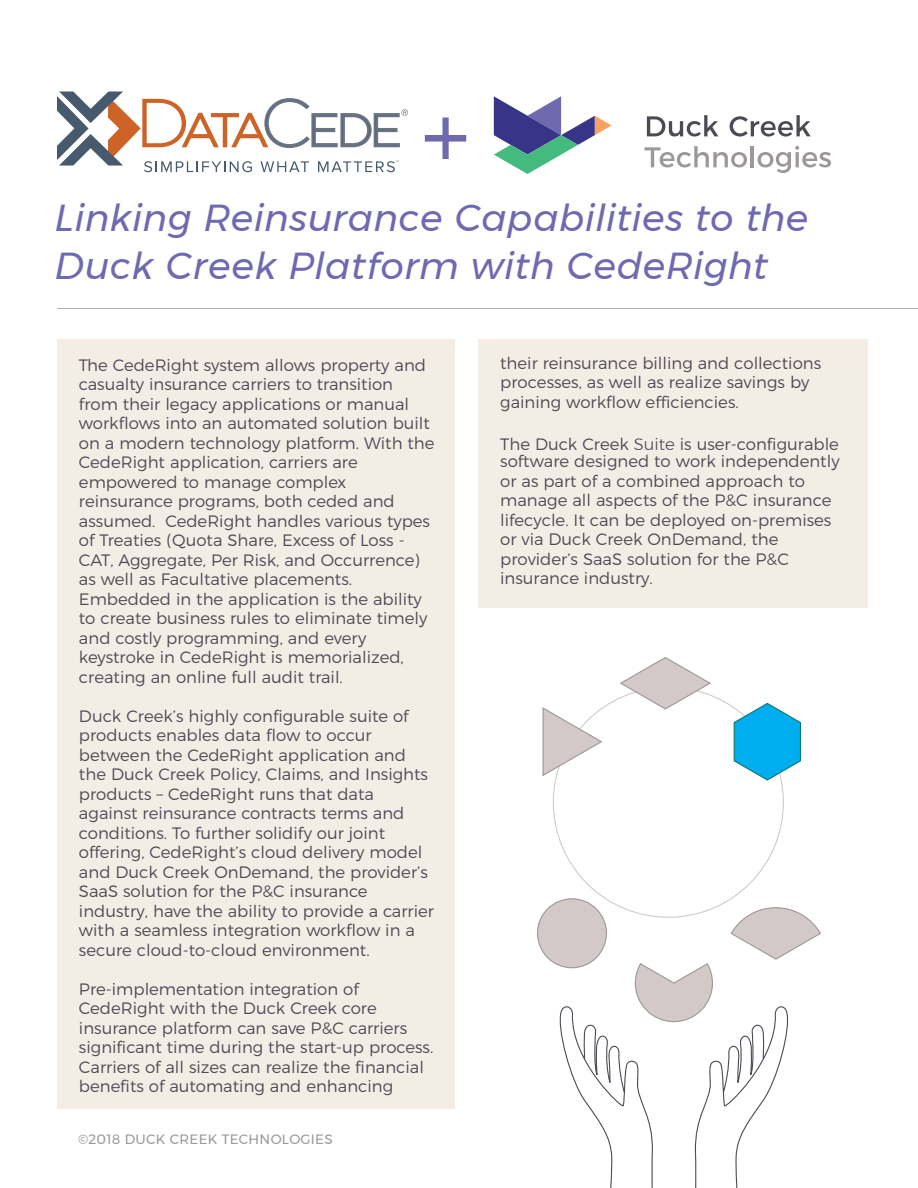
<style>
.page{position:relative;width:918px;height:1188px;background:#fff}
.page>*{position:absolute;margin:0;border:0;box-sizing:border-box;transform-origin:0 0}
.t1{font:italic 37.5px/48px "Montserrat";letter-spacing:.005em;color:#6f69b0}
.t2{font:300 16.5px/19.5px "Montserrat";color:#4d4a54}
.t3{font:13.5px "Montserrat";letter-spacing:.025em;color:#9b9897}
</style>
<div class="page">
<div style="left:57px;top:339px;width:397px;height:769px;background:#f3ede6"></div>
<div style="left:478px;top:339px;width:390px;height:268px;background:#f3ede6"></div>
<svg style="left:494px;top:96px;width:118px;height:78px"></svg>
<svg style="left:647px;top:115px;width:71px;height:22px"></svg>
<svg style="left:730px;top:115px;width:81px;height:22px"></svg>
<svg style="left:645px;top:146px;width:102px;height:21px"></svg>
<hr style="left:751px;top:146px;width:3px;height:21px;background:#9b9897">
<svg style="left:758px;top:146px;width:73px;height:27px"></svg>
<svg style="left:425px;top:118px;width:41px;height:41px"></svg>
<svg style="left:542px;top:706px;width:62px;height:71px"></svg>
<svg style="left:733px;top:702px;width:68px;height:79px"></svg>
<svg style="left:619px;top:657px;width:93px;height:53px"></svg>
<div style="left:538px;top:899px;width:68px;height:69px;background:#d3c9c8;border-radius:50%"></div>
<div style="left:537px;top:898px;width:70px;height:70px;border:1px solid #9b9897;border-radius:50%"></div>
<svg style="left:634px;top:963px;width:79px;height:41px"></svg>
<svg style="left:730px;top:907px;width:91px;height:53px"></svg>
<svg style="left:559px;top:1004px;width:229px;height:184px"></svg>
<hr style="left:58px;top:309px;width:860px;height:1px;background:#9b9897">
<svg style="left:57px;top:92px;width:351px;height:80px"></svg>
<h1 class="t1" style="left:54px;top:193px;width:756px">Linking Reinsurance Capabilities to the<br>Duck Creek Platform with CedeRight</h1>
<p class="t2" style="left:79px;top:354px;width:357px">The CedeRight system allows property and casualty insurance carriers to transition from their legacy applications or manual workflows into an automated solution built on a modern technology platform. With the CedeRight application, carriers are empowered to manage complex reinsurance programs, both ceded and assumed. CedeRight handles various types of Treaties (Quota Share, Excess of Loss - CAT, Aggregate, Per Risk, and Occurrence) as well as Facultative placements.<br>Embedded in the application is the ability to create business rules to eliminate timely and costly programming, and every keystroke in CedeRight is memorialized, creating an online full audit trail.</p>
<p class="t2" style="left:79px;top:705px;width:356px">Duck Creek’s highly configurable suite of products enables data flow to occur between the CedeRight application and the Duck Creek Policy, Claims, and Insights products – CedeRight runs that data against reinsurance contracts terms and conditions. To further solidify our joint offering, CedeRight’s cloud delivery model and Duck Creek OnDemand, the provider’s SaaS solution for the P&amp;C insurance industry, have the ability to provide a carrier with a seamless integration workflow in a secure cloud-to-cloud environment.</p>
<p class="t2" style="left:79px;top:978px;width:356px">Pre-implementation integration of CedeRight with the Duck Creek core insurance platform can save P&amp;C carriers significant time during the start-up process.<br>Carriers of all sizes can realize the financial benefits of automating and enhancing</p>
<p class="t3" style="left:78px;top:1129px;width:256px">©2018 DUCK CREEK TECHNOLOGIES</p>
<p class="t2" style="left:500px;top:352px;width:322px">their reinsurance billing and collections processes, as well as realize savings by gaining workflow efficiencies.</p>
<p class="t2" style="left:500px;top:434px;width:341px;line-height:17px">The Duck Creek Suite is user-configurable software designed to work independently</p>
<p class="t2" style="left:500px;top:470px;width:333px">or as part of a combined approach to manage all aspects of the P&amp;C insurance lifecycle. It can be deployed on-premises or via Duck Creek OnDemand, the provider’s SaaS solution for the P&amp;C insurance industry.</p>
</div>
